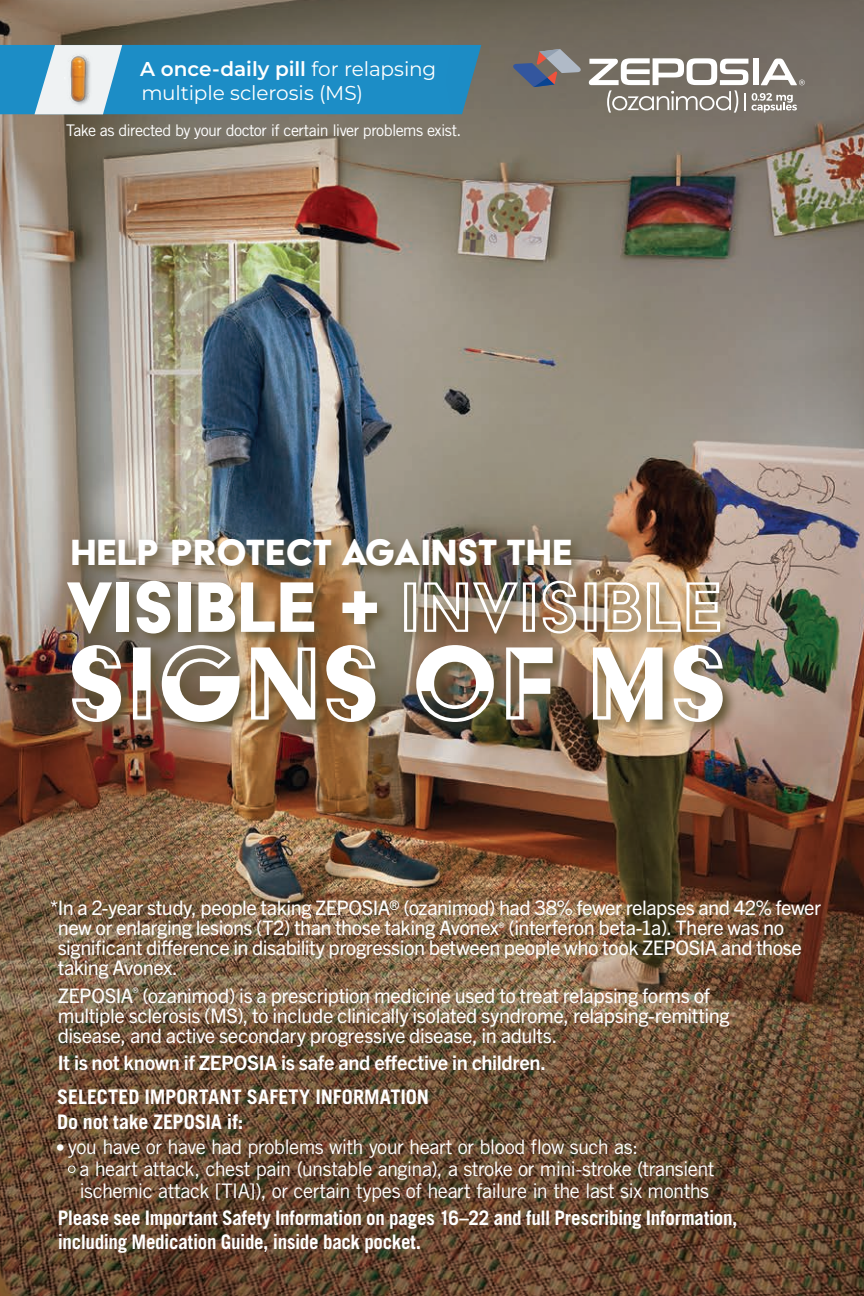
<style>
.page{position:relative;width:864px;height:1296px;background:#fff}
.page>*{position:absolute;margin:0;border:0;box-sizing:border-box;transform-origin:0 0}
.t1{font:120.2px "Acier BAT Text Noir";color:#fff}
.t2{font:82.4px "Acier BAT Text Outline";color:#fff}
.t3{font:42px "Acier BAT Text Solid";color:#fff}
.t4{font:20px/20px "Trade Gothic Next LT Pro";letter-spacing:-.02em;color:#fff}
.t5{font:20px/22px "Trade Gothic LT Std";letter-spacing:-.03em;color:#fff}
.t6{font:700 20px/24px "Trade Gothic LT Std";letter-spacing:-.01em;color:#fff;scale:.95 1}
.t7{font:700 20px/25px "Trade Gothic LT Std";letter-spacing:-.01em;color:#fff}
.t8{font:700 20px "Trade Gothic Next LT Pro";letter-spacing:-.02em;color:#fff}
.t9{font:20px/24px "Montserrat";color:#fff}
.t10{font:16px "Trade Gothic LT Std";letter-spacing:-.035em;color:#fff}
.s1{font-weight:600}
.s2{font-family:"Acier BAT Text Solid"}
.s3{font-size:18px}
</style>
<div class="page">
<img style="left:0;top:0;width:864px;height:1296px">
<img style="left:0;top:8px;width:481px;height:1288px">
<p class="t9" style="left:140px;top:56px;width:298px"><span class="s1">A once-daily pill</span> for relapsing multiple sclerosis (MS)</p>
<p class="t10" style="left:66px;top:121px;width:396px">Take as directed by your doctor if certain liver problems exist.</p>
<h3 class="t3" style="left:70px;top:530px;width:503px">HELP PROTECT AGAINST THE</h3>
<h2 class="t2" style="left:66px;top:564px;width:657px"><span class="s2">VISIBLE +</span> INVISIBLE</h2>
<h1 class="t1" style="left:67px;top:620px;width:664px">SIGNS OF MS</h1>
<p class="t4" style="left:58px;top:897px;width:765px;text-indent:-8px">*In a 2-year study, people taking ZEPOSIA® (ozanimod) had 38% fewer relapses and 42% fewer new or enlarging lesions (T2) than those taking Avonex<sup>®</sup> (interferon beta-1a). There was no significant difference in disability progression between people who took ZEPOSIA and those taking Avonex.</p>
<p class="t4" style="left:58px;top:984px;width:674px">ZEPOSIA<sup>®</sup> (ozanimod) is a prescription medicine used to treat relapsing forms of multiple sclerosis (MS), to include clinically isolated syndrome, relapsing-remitting disease, and active secondary progressive disease, in adults.</p>
<p class="t8" style="left:58px;top:1049px;width:490px">It is not known if ZEPOSIA is safe and effective in children.</p>
<p class="t7" style="left:57px;top:1084px;width:373px">SELECTED IMPORTANT SAFETY INFORMATION<br>Do not take ZEPOSIA if:</p>
<p class="t5" style="left:79px;top:1135px;width:637px;text-indent:-24px"><span class="s3">•</span> you have or have had problems with your heart or blood flow such as:<br>a heart attack, chest pain (unstable angina), a stroke or mini-stroke (transient ischemic attack [TIA]), or certain types of heart failure in the last six months</p>
<p class="t6" style="left:58px;top:1205px;width:717px">Please see Important Safety Information on pages 16–22 and full Prescribing Information, including Medication Guide, inside back pocket.</p>
</div>
